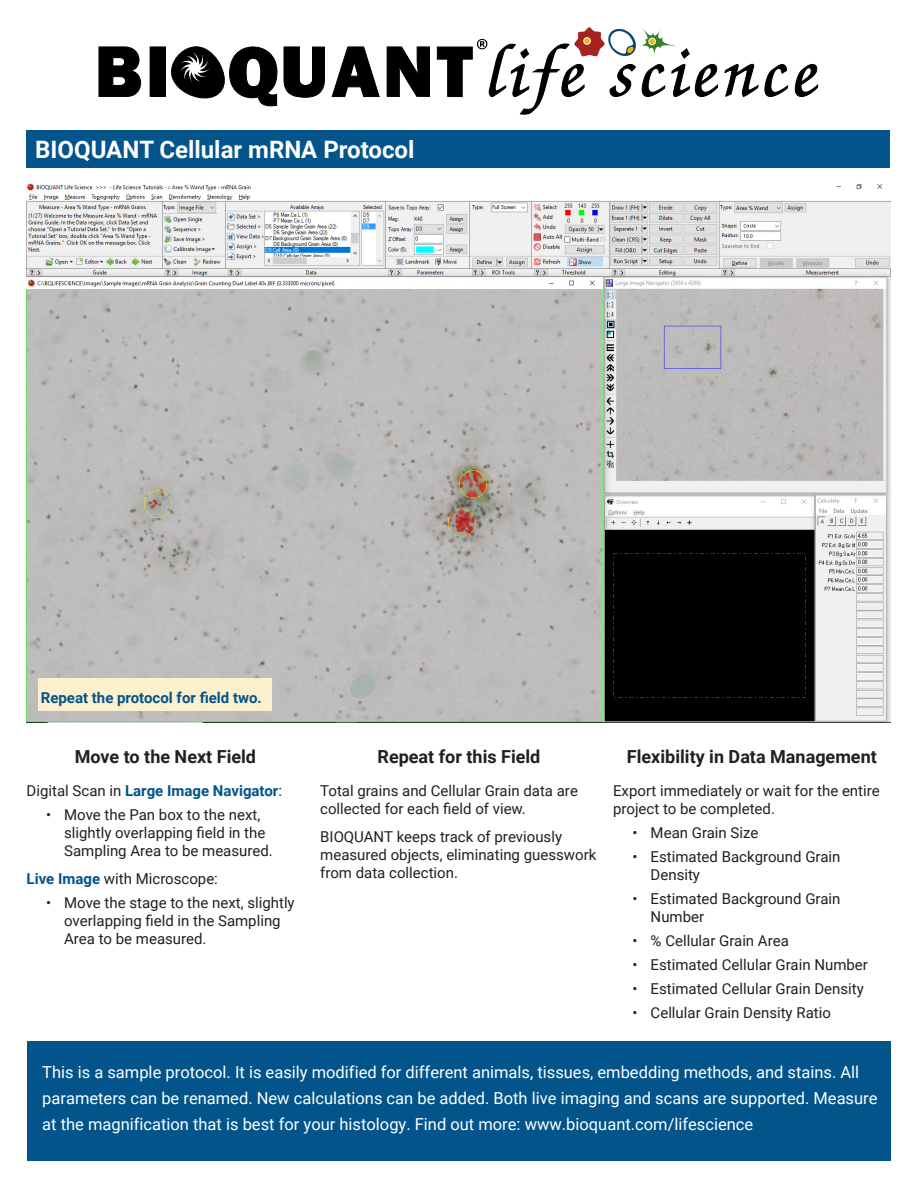
<style>
.page{position:relative;width:918px;height:1188px;background:#fff}
.page>*{position:absolute;margin:0;border:0;box-sizing:border-box;transform-origin:0 0}
.Brochure_Title_on_He{font:700 24px "Roboto";color:#fff}
.t1{font:700 18px "Roboto";color:#231f20}
.t2{font:16.5px/25.8px "Roboto";color:#fff}
.Body_Text{font:15px/18px "Roboto";color:#231f20}
.Body_Text-2{font:700 15px "Roboto";color:#02548b}
.s1{font-weight:400;color:#231f20}
.s2{font-weight:700;color:#02548b}
</style>
<div class="page">
<svg style="left:99px;top:47px;width:42px;height:50px;background:#262626"></svg>
<div style="left:150px;top:47px;width:16px;height:49px;background:#000"></div>
<svg style="left:284px;top:47px;width:41px;height:50px"></svg>
<svg style="left:332px;top:47px;width:47px;height:50px"></svg>
<svg style="left:387px;top:47px;width:43px;height:50px"></svg>
<svg style="left:725px;top:64px;width:33px;height:33px"></svg>
<svg style="left:765px;top:64px;width:23px;height:33px"></svg>
<svg style="left:795px;top:64px;width:23px;height:33px"></svg>
<svg style="left:171px;top:47px;width:106px;height:59px"></svg>
<svg style="left:437px;top:27px;width:281px;height:87px"></svg>
<img style="left:26px;top:183px;width:865px;height:540px">
<div style="left:26px;top:130px;width:864px;height:38px;background:#02548b"></div>
<div style="left:27px;top:1041px;width:864px;height:120px;background:#02548b"></div>
<div style="left:38px;top:679px;width:234px;height:32px;background:#fdf0ce"></div>
<p class="Brochure_Title_on_He" style="left:35px;top:132px;width:381px">BIOQUANT Cellular mRNA Protocol</p>
<h1 class="Brochure_Title_on_He" style="left:51px;top:132px;width:387px">rochure Name: B ochure Subheader</h1>
<p class="Body_Text-2" style="left:41px;top:687px;width:223px">Repeat the protocol for field two.</p>
<p class="t1" style="left:75px;top:744px;width:183px">Move to the Next Field</p>
<p class="Body_Text-2" style="left:27px;top:780px;width:257px"><span class="s1">Digital Scan in</span> Large Image Navigator<span class="s1">:</span></p>
<p class="Body_Text" style="left:64px;top:805px;width:210px;text-indent:-18px">• Move the Pan box to the next, slightly overlapping field in the<br>Sampling Area to be measured.</p>
<p class="Body_Text" style="left:27px;top:869px;width:193px"><span class="s2">Live Image</span> with Microscope:</p>
<p class="Body_Text" style="left:64px;top:893px;width:232px;text-indent:-18px">• Move the stage to the next, slightly overlapping field in the Sampling<br>Area to be measured.</p>
<p class="t1" style="left:378px;top:744px;width:164px">Repeat for this Field</p>
<p class="Body_Text" style="left:320px;top:781px;width:259px">Total grains and Cellular Grain data are collected for each field of view.</p>
<p class="Body_Text" style="left:320px;top:827px;width:278px">BIOQUANT keeps track of previously measured objects, eliminating guesswork from data collection.</p>
<p class="t1" style="left:627px;top:744px;width:251px">Flexibility in Data Management</p>
<p class="Body_Text" style="left:613px;top:781px;width:268px">Export immediately or wait for the entire project to be completed.</p>
<p class="Body_Text" style="left:633px;top:823px;width:127px">• Mean Grain Size</p>
<p class="Body_Text" style="left:651px;top:847px;width:191px;text-indent:-18px">• Estimated Background Grain<br>Density</p>
<p class="Body_Text" style="left:651px;top:889px;width:191px;text-indent:-18px">• Estimated Background Grain<br>Number</p>
<p class="Body_Text" style="left:633px;top:931px;width:158px">• % Cellular Grain Area</p>
<p class="Body_Text" style="left:633px;top:955px;width:237px">• Estimated Cellular Grain Number</p>
<p class="Body_Text" style="left:633px;top:979px;width:233px">• Estimated Cellular Grain Density</p>
<p class="Body_Text" style="left:633px;top:1003px;width:200px">• Cellular Grain Density Ratio</p>
<p class="t2" style="left:42px;top:1059px;width:837px">This is a sample protocol. It is easily modified for different animals, tissues, embedding methods, and stains. All parameters can be renamed. New calculations can be added. Both live imaging and scans are supported. Measure at the magnification that is best for your histology. Find out more: www.bioquant.com/lifescience</p>
</div>
